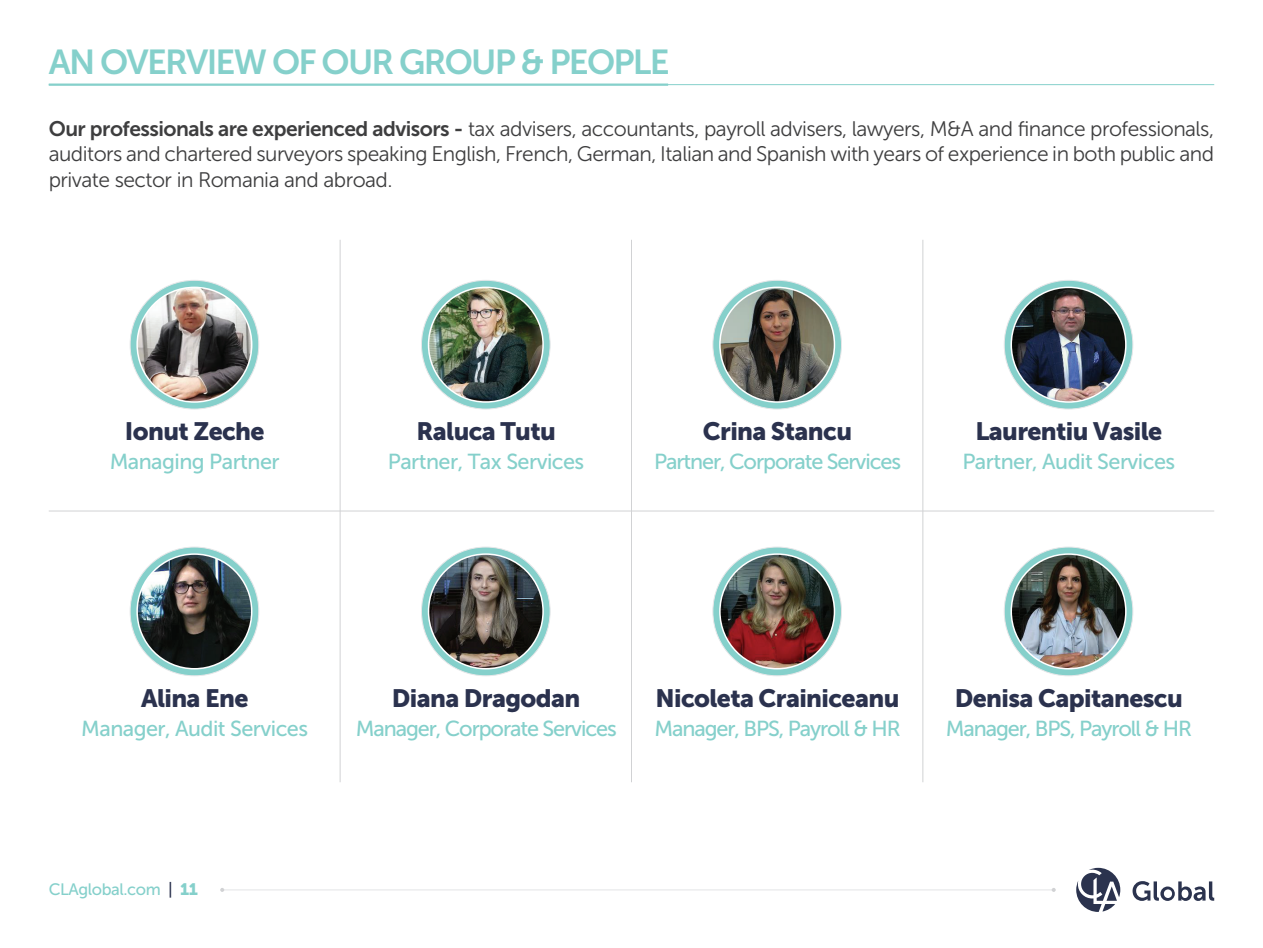
<style>
.page{position:relative;width:1263px;height:948px;background:#fff}
.page>*{position:absolute;margin:0;border:0;box-sizing:border-box;transform-origin:0 0}
.t1{font:34.5px "Museo Sans 700";letter-spacing:-.05em;color:#85d0cb}
.t2{font:25.05px "Museo Sans 900";letter-spacing:-.025em;color:#2b324e}
.t3{font:21.6px "Museo Sans 500";letter-spacing:-.05em;color:#85d0cb}
.t4{font:21.6px "Museo Sans 500";letter-spacing:-.025em;color:#85d0cb}
.t5{font:21px/25.5px "Museo Sans 300";letter-spacing:-.025em;color:#3e3e3f;text-align:justify}
.t6{font:16.5px "Museo Sans 500";letter-spacing:-.025em;color:#85d0cb}
.s1{font-family:"Museo Sans 700"}
.s2{color:#2b324e}
.s3{font-family:"Museo Sans 900"}
</style>
<div class="page">
<svg style="left:1132px;top:881px;width:82px;height:19px"></svg>
<svg style="left:1076px;top:867px;width:44px;height:44px"></svg>
<hr style="left:222px;top:889px;width:832px;height:1px;background:#e6e7e9">
<hr style="left:49px;top:84px;width:1165px;height:1px;background:#85d0cb">
<hr style="left:49px;top:83px;width:619px;height:3px;background:#85d0cb">
<svg style="left:130px;top:280px;width:129px;height:129px;background:#95d4d0"></svg>
<svg style="left:136px;top:286px;width:116px;height:116px"></svg>
<img style="left:138px;top:288px;width:113px;height:113px;border-radius:57px">
<svg style="left:421px;top:280px;width:129px;height:129px;background:#94d4d0"></svg>
<svg style="left:428px;top:286px;width:116px;height:116px"></svg>
<img style="left:429px;top:288px;width:113px;height:113px;border-radius:57px">
<svg style="left:713px;top:280px;width:128px;height:129px;background:#91d3cf"></svg>
<svg style="left:719px;top:286px;width:116px;height:116px"></svg>
<img style="left:721px;top:288px;width:113px;height:113px;border-radius:57px">
<svg style="left:1004px;top:280px;width:129px;height:129px;background:#95d4d0"></svg>
<svg style="left:1010px;top:286px;width:116px;height:116px"></svg>
<img style="left:1012px;top:288px;width:113px;height:113px;border-radius:57px">
<svg style="left:421px;top:547px;width:129px;height:128px;background:#90d3cf"></svg>
<svg style="left:428px;top:553px;width:116px;height:116px"></svg>
<img style="left:429px;top:554px;width:113px;height:113px;border-radius:57px">
<svg style="left:130px;top:547px;width:129px;height:128px;background:#91d3cf"></svg>
<svg style="left:136px;top:553px;width:116px;height:116px"></svg>
<img style="left:138px;top:554px;width:113px;height:113px;border-radius:57px">
<svg style="left:1004px;top:547px;width:129px;height:128px;background:#91d3cf"></svg>
<svg style="left:1010px;top:553px;width:116px;height:116px"></svg>
<img style="left:1012px;top:554px;width:113px;height:113px;border-radius:57px">
<div style="left:713px;top:547px;width:128px;height:128px;background:#85d0cb;border-radius:50%"></div>
<svg style="left:719px;top:553px;width:116px;height:116px"></svg>
<img style="left:721px;top:554px;width:113px;height:113px;border-radius:57px">
<hr style="left:49px;top:510px;width:1165px;height:1px;background:#d1d2d4">
<hr style="left:340px;top:240px;width:1px;height:542px;background:#d1d2d4">
<hr style="left:631px;top:240px;width:1px;height:542px;background:#d1d2d4">
<hr style="left:922px;top:240px;width:1px;height:542px;background:#d1d2d4">
<h1 class="t1" style="left:49px;top:43px;width:622px">AN OVERVIEW OF OUR GROUP &amp; PEOPLE</h1>
<p class="t5" style="left:49px;top:116px;width:1167px"><span class="s1">Our professionals are experienced advisors -</span> tax advisers, accountants, payroll advisers, lawyers, M&amp;A and finance professionals, auditors and chartered surveyors speaking English, French, German, Italian and Spanish with years of experience in both public and private sector in Romania and abroad.</p>
<p class="t2" style="left:125px;top:417px;width:141px">Ionut Zeche</p>
<p class="t4" style="left:110px;top:450px;width:171px">Managing Partner</p>
<p class="t2" style="left:416px;top:417px;width:141px">Raluca Tutu</p>
<p class="t4" style="left:388px;top:450px;width:198px">Partner, Tax Services</p>
<p class="t2" style="left:703px;top:417px;width:151px">Crina Stancu</p>
<p class="t3" style="left:654px;top:450px;width:248px">Partner, Corporate Services</p>
<p class="t2" style="left:975px;top:417px;width:188px">Laurentiu Vasile</p>
<p class="t4" style="left:962px;top:450px;width:214px">Partner, Audit Services</p>
<p class="t2" style="left:141px;top:683px;width:109px">Alina Ene</p>
<p class="t4" style="left:81px;top:716px;width:228px">Manager, Audit Services</p>
<p class="t2" style="left:392px;top:683px;width:190px">Diana Dragodan</p>
<p class="t3" style="left:356px;top:716px;width:263px">Manager, Corporate Services</p>
<p class="t2" style="left:655px;top:683px;width:245px">Nicoleta Crainiceanu</p>
<p class="t3" style="left:654px;top:716px;width:248px">Manager, BPS, Payroll &amp; HR</p>
<p class="t2" style="left:955px;top:683px;width:229px">Denisa Capitanescu</p>
<p class="t3" style="left:946px;top:716px;width:248px">Manager, BPS, Payroll &amp; HR</p>
<p class="t6" style="left:49px;top:880px;width:151px">CLAglobal.com <span class="s2">|</span> <span class="s3">11</span></p>
</div>
